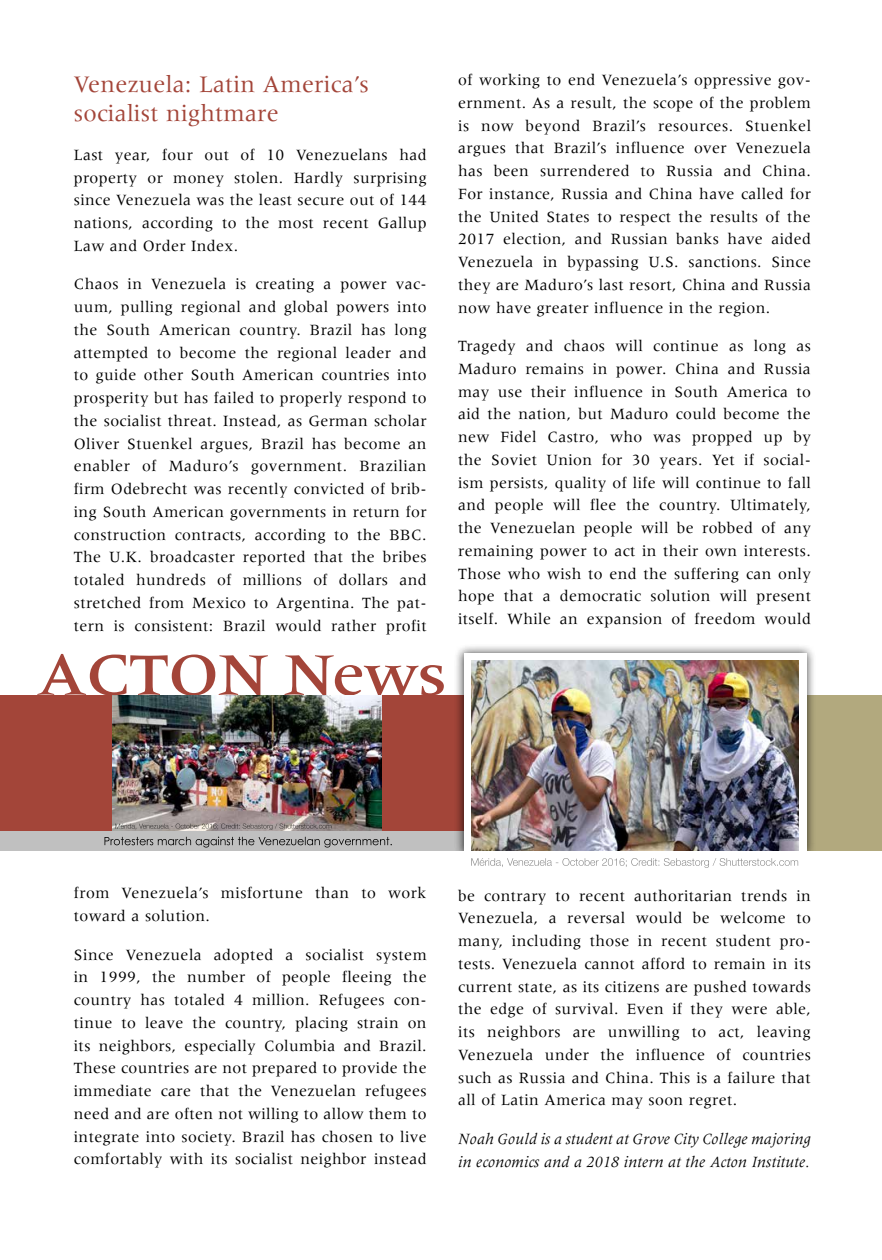
<style>
.page{position:relative;width:882px;height:1260px;background:#fff}
.page>*{position:absolute;margin:0;border:0;box-sizing:border-box;transform-origin:0 0}
.t1{font:24.5px/29.8px "Meridien";letter-spacing:.01em;color:#a34539}
.t2{font:16.1px/22.8px "Meridien";letter-spacing:.025em;color:#000;text-align:justify}
.t3{font:italic 16.1px/22.8px "Meridien";letter-spacing:.01em;color:#000}
</style>
<div class="page">
<svg style="left:37px;top:654px;width:407px;height:41px"></svg>
<div style="left:0;top:695px;width:490px;height:157px;background:#a34539"></div>
<img style="left:112px;top:696px;width:269px;height:136px">
<div style="left:489px;top:695px;width:393px;height:158px;background:#b2a97e"></div>
<div style="left:0;top:832px;width:490px;height:20px;background:#c0c0c0"></div>
<div style="left:454px;top:644px;width:362px;height:218px;background:#000;opacity:.75"></div>
<div style="left:464px;top:653px;width:342px;height:200px;background:#fff"></div>
<img style="left:471px;top:660px;width:328px;height:191px">
<div style="left:0;top:852px;width:882px;height:20px;background:#fff"></div>
<svg style="left:105px;top:837px;width:287px;height:11px"></svg>
<svg style="left:115px;top:824px;width:216px;height:6px"></svg>
<svg style="left:471px;top:858px;width:327px;height:10px"></svg>
<h1 class="t1" style="left:74px;top:69px;width:297px">Venezuela: Latin America’s socialist nightmare</h1>
<p class="t2" style="left:74px;top:143px;width:354px">Last year, four out of 10 Venezuelans had property or money stolen. Hardly surprising since Venezuela was the least secure out of 144 nations, according to the most recent Gallup Law and Order Index.</p>
<p class="t2" style="left:74px;top:273px;width:354px">Chaos in Venezuela is creating a power vac&shy;uum, pulling regional and global powers into the South American country. Brazil has long attempted to become the regional leader and to guide other South American countries into prosperity but has failed to properly respond to the socialist threat. Instead, as German scholar Oliver Stuenkel argues, Brazil has become an enabler of Maduro’s government. Brazilian firm Odebrecht was recently convicted of brib&shy;ing South American governments in return for construction contracts, according to the BBC.<br>The U.K. broadcaster reported that the bribes totaled hundreds of millions of dollars and stretched from Mexico to Argentina. The pat&shy;tern is consistent: Brazil would rather profit</p>
<p class="t2" style="left:458px;top:68px;width:354px">of working to end Venezuela’s oppressive gov&shy;ernment. As a result, the scope of the problem is now beyond Brazil’s resources. Stuenkel argues that Brazil’s influence over Venezuela has been surrendered to Russia and China.<br>For instance, Russia and China have called for the United States to respect the results of the 2017 election, and Russian banks have aided Venezuela in bypassing U.S. sanctions. Since they are Maduro’s last resort, China and Russia now have greater influence in the region.</p>
<p class="t2" style="left:458px;top:334px;width:354px">Tragedy and chaos will continue as long as Maduro remains in power. China and Russia may use their influence in South America to aid the nation, but Maduro could become the new Fidel Castro, who was propped up by the Soviet Union for 30 years. Yet if social&shy;ism persists, quality of life will continue to fall and people will flee the country. Ultimately, the Venezuelan people will be robbed of any remaining power to act in their own interests.<br>Those who wish to end the suffering can only hope that a democratic solution will present itself. While an expansion of freedom would</p>
<p class="t2" style="left:74px;top:882px;width:354px">from Venezuela’s misfortune than to work toward a solution.</p>
<p class="t2" style="left:74px;top:943px;width:354px">Since Venezuela adopted a socialist system in 1999, the number of people fleeing the country has totaled 4 million. Refugees con&shy;tinue to leave the country, placing strain on its neighbors, especially Columbia and Brazil.<br>These countries are not prepared to provide the immediate care that the Venezuelan refugees need and are often not willing to allow them to integrate into society. Brazil has chosen to live comfortably with its socialist neighbor instead</p>
<p class="t2" style="left:458px;top:884px;width:354px">be contrary to recent authoritarian trends in Venezuela, a reversal would be welcome to many, including those in recent student pro&shy;tests. Venezuela cannot afford to remain in its current state, as its citizens are pushed towards the edge of survival. Even if they were able, its neighbors are unwilling to act, leaving Venezuela under the influence of countries such as Russia and China. This is a failure that all of Latin America may soon regret.</p>
<p class="t3" style="left:458px;top:1127px;width:354px">Noah Gould is a student at Grove City College majoring in economics and a 2018 intern at the Acton Institute.</p>
</div>
